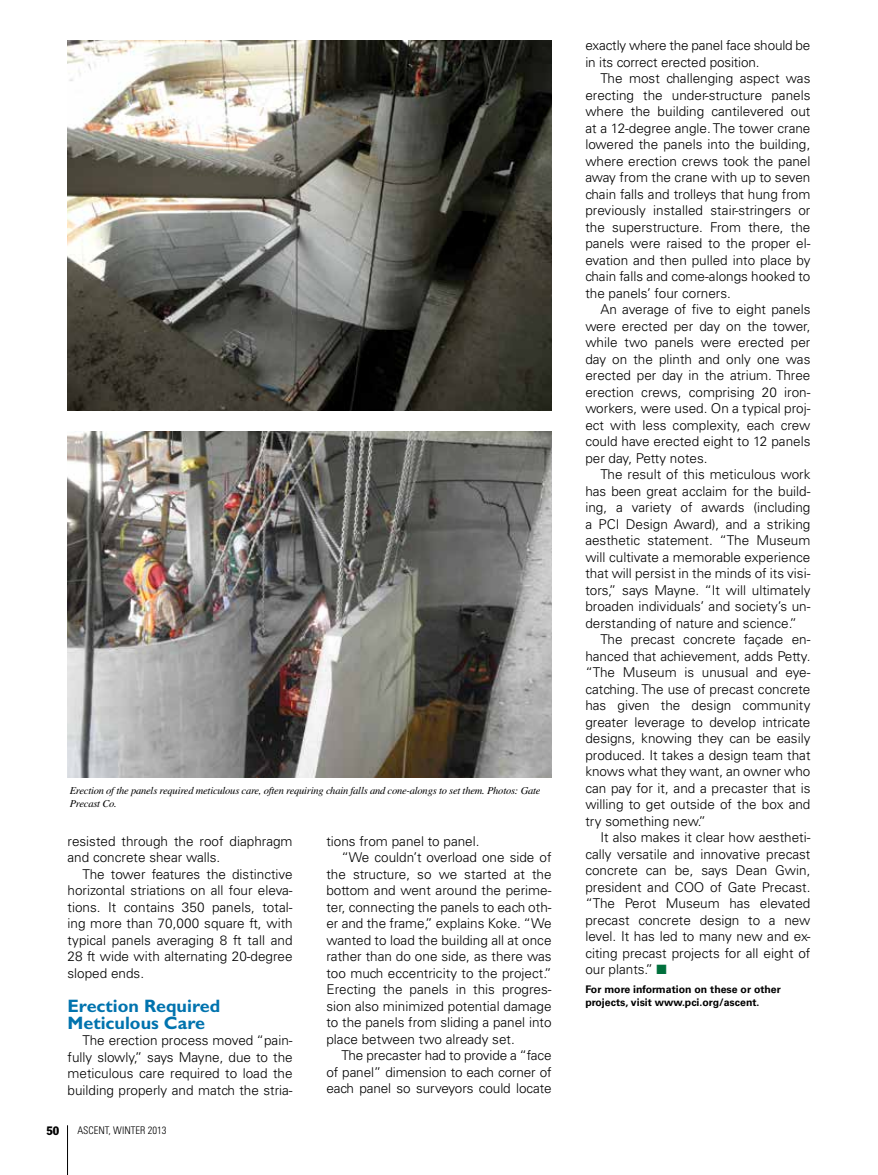
<style>
.page{position:relative;width:878px;height:1175px;background:#fff}
.page>*{position:absolute;margin:0;border:0;box-sizing:border-box;transform-origin:0 0}
.t1{font:700 18px/16.5px "Gill Sans Std";color:#0073ae}
.t2{font:300 13.5px/16.5px "Univers LT Std";color:#000;text-align:justify}
.t3{font:condensed 12px "Franklin Gothic Std";color:#000}
.t4{font:italic 10.5px/13.5px "Times LT Std";letter-spacing:-.02em;color:#000}
.t5{font:700 10.5px/13.5px "Univers LT Std";color:#000}
.t6{font:300 condensed 10.5px "Univers LT Std";color:#000}
.s1{color:#00703c}
</style>
<div class="page">
<hr style="left:67px;top:1125px;width:1px;height:49px;background:#000">
<img style="left:68px;top:40px;width:483px;height:370px">
<img style="left:68px;top:431px;width:483px;height:346px">
<p class="t4" style="left:70px;top:783px;width:472px">Erection of the panels required meticulous care, often requiring chain falls and cone-alongs to set them. Photos: Gate<br>Precast Co.</p>
<p class="t2" style="left:68px;top:832px;width:226px">resisted through the roof diaphragm and concrete shear walls.</p>
<p class="t2" style="left:68px;top:865px;width:227px;text-indent:15px">The tower features the distinctive horizontal striations on all four eleva&shy;tions. It contains 350 panels, total&shy;ing more than 70,000 square ft, with typical panels averaging 8 ft tall and 28 ft wide with alternating 20-degree sloped ends.</p>
<h1 class="t1" style="left:68px;top:997px;width:154px">Erection Required<br>Meticulous Care</h1>
<p class="t2" style="left:68px;top:1032px;width:227px;text-indent:15px">The erection process moved “pain&shy;fully slowly,” says Mayne, due to the meticulous care required to load the building properly and match the stria-</p>
<p class="t3" style="left:46px;top:1123px;width:14px">50</p>
<p class="t6" style="left:77px;top:1123px;width:90px">ASCENT, WINTER 2013</p>
<p class="t2" style="left:326px;top:832px;width:155px">tions from panel to panel.</p>
<p class="t2" style="left:341px;top:849px;width:211px">“We couldn’t overload one side of</p>
<p class="t2" style="left:326px;top:865px;width:227px">the structure, so we started at the</p>
<p class="t2" style="left:326px;top:882px;width:226px">bottom and went around the perime-</p>
<p class="t2" style="left:326px;top:898px;width:227px">ter, connecting the panels to each oth-</p>
<p class="t2" style="left:326px;top:915px;width:227px">er and the frame,” explains Koke. “We</p>
<p class="t2" style="left:326px;top:931px;width:226px">wanted to load the building all at once</p>
<p class="t2" style="left:326px;top:948px;width:227px">rather than do one side, as there was</p>
<p class="t2" style="left:326px;top:964px;width:226px">too much eccentricity to the project.”</p>
<p class="t2" style="left:326px;top:981px;width:227px">Erecting the panels in this progres-</p>
<p class="t2" style="left:326px;top:997px;width:227px">sion also minimized potential damage</p>
<p class="t2" style="left:326px;top:1014px;width:226px">to the panels from sliding a panel into</p>
<p class="t2" style="left:326px;top:1030px;width:190px">place between two already set.</p>
<p class="t2" style="left:341px;top:1047px;width:212px">The precaster had to provide a “face</p>
<p class="t2" style="left:326px;top:1063px;width:226px">of panel” dimension to each corner of</p>
<p class="t2" style="left:326px;top:1080px;width:227px">each panel so surveyors could locate</p>
<p class="t2" style="left:585px;top:37px;width:227px">exactly where the panel face should be in its correct erected position.</p>
<p class="t2" style="left:585px;top:70px;width:227px;text-indent:15px">The most challenging aspect was erecting the under-structure panels where the building cantilevered out at a 12-degree angle. The tower crane lowered the panels into the building, where erection crews took the panel away from the crane with up to seven chain falls and trolleys that hung from previously installed stair-stringers or the superstructure. From there, the panels were raised to the proper el&shy;evation and then pulled into place by chain falls and come-alongs hooked to the panels’ four corners.</p>
<p class="t2" style="left:585px;top:301px;width:227px;text-indent:15px">An average of five to eight panels were erected per day on the tower, while two panels were erected per day on the plinth and only one was erected per day in the atrium. Three erection crews, comprising 20 iron&shy;workers, were used. On a typical proj&shy;ect with less complexity, each crew could have erected eight to 12 panels per day, Petty notes.</p>
<p class="t2" style="left:585px;top:466px;width:227px;text-indent:15px">The result of this meticulous work has been great acclaim for the build&shy;ing, a variety of awards (including a PCI Design Award), and a striking aesthetic statement. “The Museum will cultivate a memorable experience that will persist in the minds of its visi&shy;tors,” says Mayne. “It will ultimately broaden individuals’ and society’s un&shy;derstanding of nature and science.”</p>
<p class="t2" style="left:585px;top:631px;width:227px;text-indent:15px">The precast concrete façade en&shy;hanced that achievement, adds Petty. “The Museum is unusual and eye&shy;catching. The use of precast concrete has given the design community greater leverage to develop intricate designs, knowing they can be easily produced. It takes a design team that knows what they want, an owner who can pay for it, and a precaster that is willing to get outside of the box and try something new.”</p>
<p class="t2" style="left:585px;top:829px;width:227px;text-indent:15px">It also makes it clear how aestheti&shy;cally versatile and innovative precast concrete can be, says Dean Gwin, president and COO of Gate Precast. “The Perot Museum has elevated precast concrete design to a new level. It has led to many new and ex&shy;citing precast projects for all eight of our plants.” <span class="s1">■</span></p>
<p class="t5" style="left:585px;top:982px;width:197px">For more information on these or other projects, visit www.pci.org/ascent.</p>
</div>
